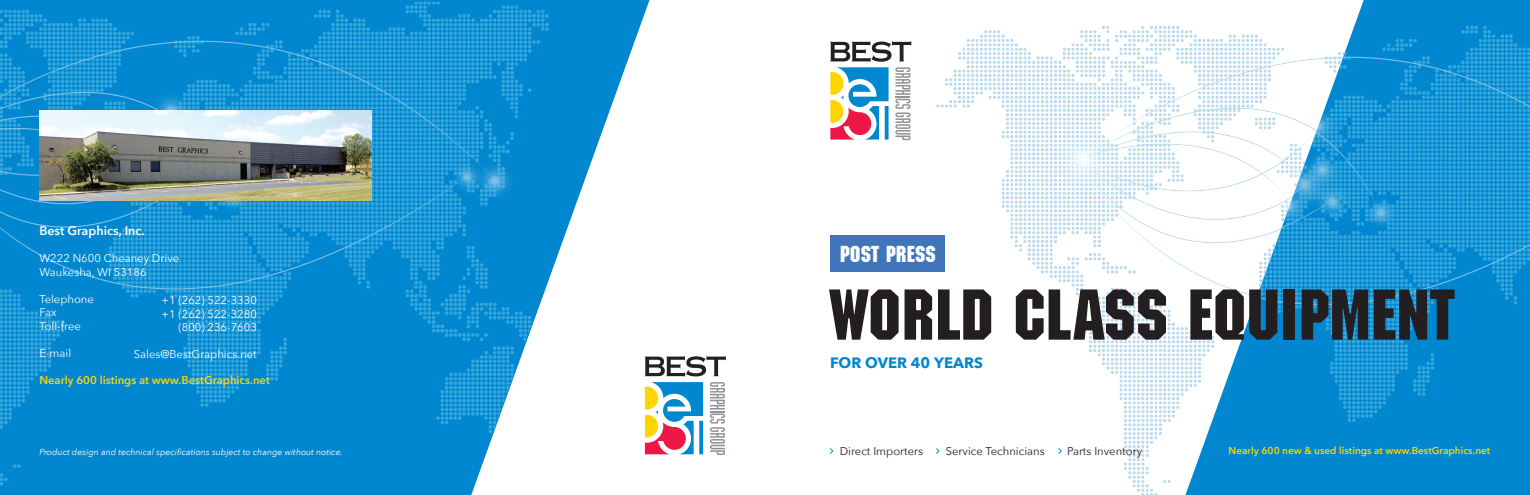
<style>
.page{position:relative;width:1530px;height:495px;background:#fff}
.page>*{position:absolute;margin:0;border:0;box-sizing:border-box;transform-origin:0 0}
.Product_heading{font:70px "Machine Std";color:#231f20}
.Product_heading-2{font:22.5px "Machine Std";letter-spacing:.005em;color:#fff}
.Product_heading-3{font:700 15px "Avenir Next";color:#0087cf}
.t1{font:600 12.5px "Avenir Next";color:#fff}
.t2{font:11.25px "Avenir Next";color:#fff}
.t3{font:11.25px "Avenir Next";color:#231f20}
.t4{font:600 11.25px "Avenir Next";color:#ffd400}
.t5{font:600 10px "Avenir Next";color:#ffd400}
.t6{font:italic 8.75px "Avenir Next";color:#fff}
</style>
<div class="page">
<div style="left:1357px;top:0;width:173px;height:17px;background:#0087cf"></div>
<img style="left:1358px;top:17px;width:172px;height:478px">
<img style="left:936px;top:17px;width:422px;height:478px">
<div style="left:830px;top:235px;width:115px;height:37px;background:#4175ba"></div>
<svg style="left:830px;top:41px;width:81px;height:99px"></svg>
<svg style="left:830px;top:448px;width:3px;height:6px"></svg>
<svg style="left:936px;top:448px;width:4px;height:6px"></svg>
<svg style="left:1058px;top:448px;width:4px;height:6px"></svg>
<svg style="left:0;top:0;width:650px;height:495px"></svg>
<img style="left:0;top:2px;width:597px;height:487px">
<svg style="left:645px;top:356px;width:81px;height:99px"></svg>
<img style="left:39px;top:110px;width:332px;height:90px">
<p class="t1" style="left:39px;top:220px;width:107px">Best Graphics, Inc.</p>
<p class="t2" style="left:39px;top:249px;width:141px">W222 N600 Cheaney Drive</p>
<p class="t2" style="left:39px;top:262px;width:109px">Waukesha, WI 53186</p>
<p class="t2" style="left:39px;top:289px;width:56px">Telephone</p>
<p class="t2" style="left:39px;top:303px;width:19px">Fax</p>
<p class="t2" style="left:39px;top:316px;width:43px">Toll-free</p>
<p class="t2" style="left:39px;top:343px;width:33px">E-mail</p>
<p class="t4" style="left:39px;top:370px;width:232px">Nearly 600 listings at www.BestGraphics.net</p>
<p class="t2" style="left:162px;top:291px;width:97px">+1 (262) 522-3330</p>
<p class="t2" style="left:162px;top:304px;width:97px">+1 (262) 522-3280</p>
<p class="t2" style="left:178px;top:318px;width:80px">(800) 236-7603</p>
<p class="t2" style="left:134px;top:345px;width:125px">Sales@BestGraphics.net</p>
<p class="t6" style="left:39px;top:445px;width:305px">Product design and technical specifications subject to change without notice.</p>
<p class="Product_heading-2" style="left:840px;top:241px;width:97px">POST PRESS</p>
<p class="Product_heading" style="left:830px;top:274px;width:627px">WORLD CLASS EQUIPMENT</p>
<p class="Product_heading-3" style="left:830px;top:350px;width:154px">FOR OVER 40 YEARS</p>
<p class="t3" style="left:840px;top:441px;width:85px">Direct Importers</p>
<p class="t3" style="left:946px;top:441px;width:101px">Service Technicians</p>
<p class="t3" style="left:1067px;top:441px;width:77px">Parts Inventory</p>
<p class="t5" style="left:1229px;top:442px;width:263px">Nearly 600 new &amp; used listings at www.BestGraphics.net</p>
</div>
